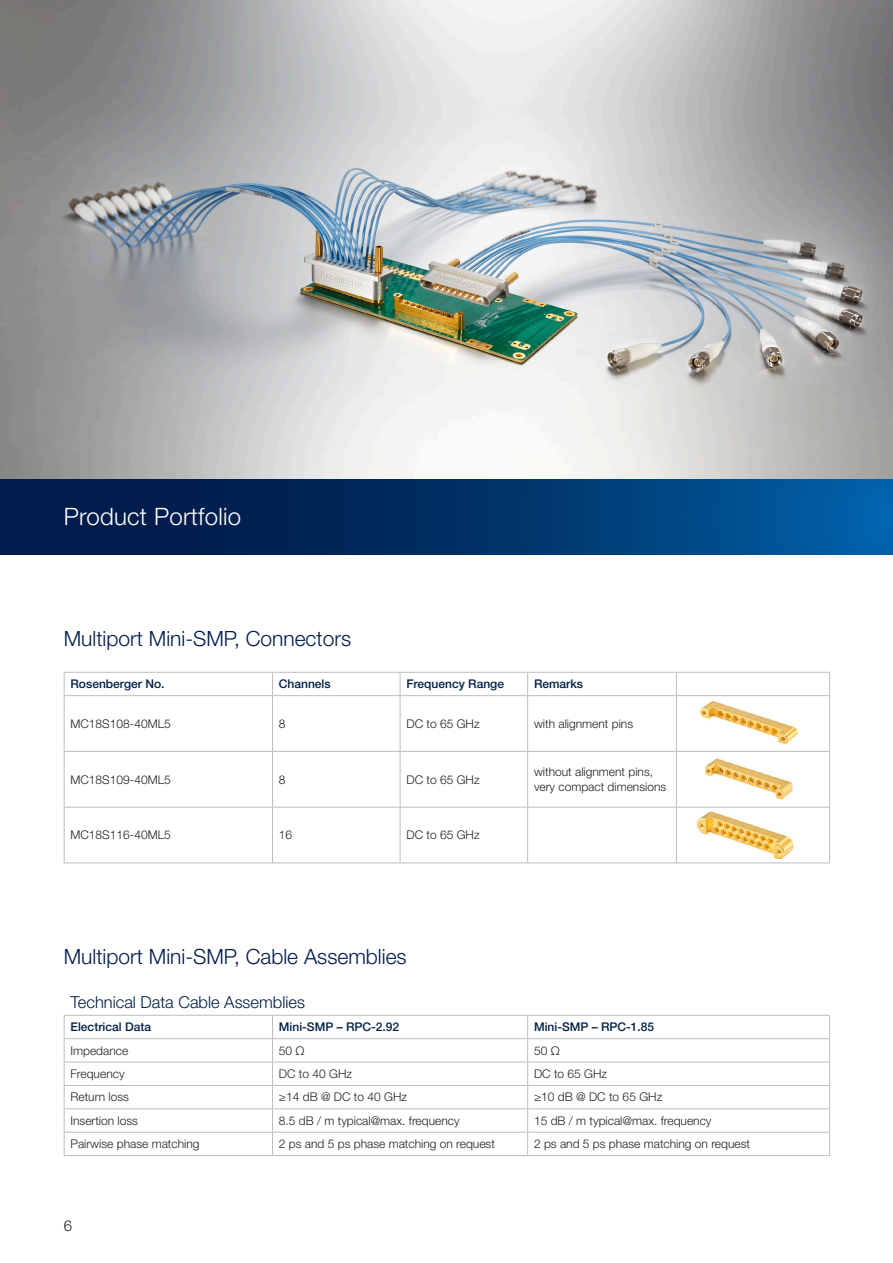
<style>
.page{position:relative;width:893px;height:1263px;background:#fff}
.page>*{position:absolute;margin:0;border:0;box-sizing:border-box;transform-origin:0 0}
.t1{font:300 24px "Helvetica Neue LT Pro";letter-spacing:.01em;color:#fff}
.t2{font:300 21px "Helvetica Neue LT Pro";color:#001c4c}
.t3{font:300 16.5px "Helvetica Neue LT Pro";color:#002048}
.t4{font:300 15px "Helvetica Neue LT Pro";color:#231f20}
.t5{font:300 12px/15px "Helvetica Neue LT Pro";color:#231f20}
.t6{font:500 12px "Helvetica Neue LT Pro";color:#002048}
</style>
<div class="page">
<svg style="left:0;top:478px;width:893px;height:77px;background:#02366d"></svg>
<img style="left:0;top:0;width:893px;height:478px">
<hr style="left:272px;top:696px;width:1px;height:55px;background:#bcbdc0">
<hr style="left:400px;top:696px;width:1px;height:55px;background:#bcbdc0">
<hr style="left:272px;top:752px;width:1px;height:55px;background:#bcbdc0">
<hr style="left:400px;top:752px;width:1px;height:55px;background:#bcbdc0">
<hr style="left:272px;top:807px;width:1px;height:55px;background:#bcbdc0">
<hr style="left:400px;top:807px;width:1px;height:55px;background:#bcbdc0">
<hr style="left:64px;top:695px;width:209px;height:1px;background:#bcbdc0">
<hr style="left:273px;top:695px;width:127px;height:1px;background:#bcbdc0">
<hr style="left:64px;top:751px;width:209px;height:1px;background:#bcbdc0">
<hr style="left:273px;top:751px;width:127px;height:1px;background:#bcbdc0">
<hr style="left:64px;top:807px;width:209px;height:1px;background:#bcbdc0">
<hr style="left:273px;top:807px;width:127px;height:1px;background:#bcbdc0">
<hr style="left:64px;top:862px;width:209px;height:1px;background:#bcbdc0">
<hr style="left:273px;top:862px;width:127px;height:1px;background:#bcbdc0">
<hr style="left:64px;top:672px;width:209px;height:1px;background:#bcbdc0">
<hr style="left:273px;top:672px;width:127px;height:1px;background:#bcbdc0">
<svg style="left:272px;top:673px;width:1px;height:22px"></svg>
<hr style="left:400px;top:672px;width:128px;height:1px;background:#bcbdc0">
<svg style="left:400px;top:673px;width:1px;height:22px"></svg>
<hr style="left:528px;top:672px;width:148px;height:1px;background:#bcbdc0">
<hr style="left:400px;top:695px;width:128px;height:1px;background:#bcbdc0">
<hr style="left:528px;top:695px;width:148px;height:1px;background:#bcbdc0">
<hr style="left:400px;top:751px;width:128px;height:1px;background:#bcbdc0">
<hr style="left:528px;top:751px;width:148px;height:1px;background:#bcbdc0">
<hr style="left:400px;top:807px;width:128px;height:1px;background:#bcbdc0">
<hr style="left:528px;top:807px;width:148px;height:1px;background:#bcbdc0">
<hr style="left:400px;top:862px;width:128px;height:1px;background:#bcbdc0">
<hr style="left:528px;top:862px;width:148px;height:1px;background:#bcbdc0">
<svg style="left:64px;top:673px;width:1px;height:22px"></svg>
<hr style="left:64px;top:696px;width:1px;height:55px;background:#bcbdc0">
<hr style="left:64px;top:752px;width:1px;height:55px;background:#bcbdc0">
<hr style="left:64px;top:807px;width:1px;height:55px;background:#bcbdc0">
<svg style="left:527px;top:673px;width:1px;height:22px"></svg>
<hr style="left:676px;top:672px;width:154px;height:1px;background:#bcbdc0">
<svg style="left:676px;top:673px;width:1px;height:22px"></svg>
<svg style="left:829px;top:673px;width:1px;height:22px"></svg>
<hr style="left:527px;top:696px;width:1px;height:55px;background:#bcbdc0">
<hr style="left:676px;top:695px;width:154px;height:1px;background:#bcbdc0">
<hr style="left:676px;top:696px;width:1px;height:55px;background:#bcbdc0">
<hr style="left:829px;top:696px;width:1px;height:55px;background:#bcbdc0">
<hr style="left:527px;top:752px;width:1px;height:55px;background:#bcbdc0">
<hr style="left:676px;top:751px;width:154px;height:1px;background:#bcbdc0">
<hr style="left:676px;top:752px;width:1px;height:55px;background:#bcbdc0">
<hr style="left:829px;top:752px;width:1px;height:55px;background:#bcbdc0">
<hr style="left:527px;top:807px;width:1px;height:55px;background:#bcbdc0">
<hr style="left:676px;top:807px;width:154px;height:1px;background:#bcbdc0">
<hr style="left:676px;top:807px;width:1px;height:55px;background:#bcbdc0">
<hr style="left:829px;top:807px;width:1px;height:55px;background:#bcbdc0">
<hr style="left:676px;top:862px;width:154px;height:1px;background:#bcbdc0">
<img style="left:699px;top:701px;width:99px;height:43px">
<img style="left:705px;top:758px;width:88px;height:42px">
<img style="left:696px;top:811px;width:98px;height:48px">
<hr style="left:64px;top:1038px;width:209px;height:1px;background:#bcbdc0">
<hr style="left:273px;top:1038px;width:255px;height:1px;background:#bcbdc0">
<hr style="left:64px;top:1062px;width:209px;height:1px;background:#bcbdc0">
<hr style="left:273px;top:1062px;width:255px;height:1px;background:#bcbdc0">
<hr style="left:64px;top:1085px;width:209px;height:1px;background:#bcbdc0">
<hr style="left:273px;top:1085px;width:255px;height:1px;background:#bcbdc0">
<hr style="left:64px;top:1108px;width:209px;height:1px;background:#bcbdc0">
<hr style="left:273px;top:1108px;width:255px;height:1px;background:#bcbdc0">
<hr style="left:64px;top:1132px;width:209px;height:1px;background:#bcbdc0">
<hr style="left:273px;top:1132px;width:255px;height:1px;background:#bcbdc0">
<hr style="left:64px;top:1155px;width:209px;height:1px;background:#bcbdc0">
<hr style="left:273px;top:1155px;width:255px;height:1px;background:#bcbdc0">
<hr style="left:64px;top:1015px;width:209px;height:1px;background:#bcbdc0">
<hr style="left:273px;top:1015px;width:255px;height:1px;background:#bcbdc0">
<svg style="left:272px;top:1016px;width:1px;height:139px"></svg>
<hr style="left:528px;top:1015px;width:302px;height:1px;background:#bcbdc0">
<svg style="left:527px;top:1016px;width:1px;height:139px"></svg>
<hr style="left:528px;top:1038px;width:302px;height:1px;background:#bcbdc0">
<hr style="left:528px;top:1062px;width:302px;height:1px;background:#bcbdc0">
<hr style="left:528px;top:1085px;width:302px;height:1px;background:#bcbdc0">
<hr style="left:528px;top:1108px;width:302px;height:1px;background:#bcbdc0">
<hr style="left:528px;top:1132px;width:302px;height:1px;background:#bcbdc0">
<svg style="left:829px;top:1016px;width:1px;height:139px"></svg>
<hr style="left:528px;top:1155px;width:302px;height:1px;background:#bcbdc0">
<svg style="left:64px;top:1016px;width:1px;height:139px"></svg>
<h1 class="t1" style="left:64px;top:502px;width:179px">Product Portfolio</h1>
<h2 class="t2" style="left:64px;top:626px;width:289px">Multiport Mini-SMP, Connectors</h2>
<p class="t6" style="left:71px;top:677px;width:96px">Rosenberger No.</p>
<p class="t6" style="left:279px;top:677px;width:53px">Channels</p>
<p class="t6" style="left:406px;top:677px;width:99px">Frequency Range</p>
<p class="t6" style="left:534px;top:677px;width:51px">Remarks</p>
<p class="t5" style="left:71px;top:716px;width:102px">MC18S108-40ML5</p>
<p class="t5" style="left:279px;top:716px;width:8px">8</p>
<p class="t5" style="left:406px;top:716px;width:75px">DC to 65 GHz</p>
<p class="t5" style="left:534px;top:716px;width:101px">with alignment pins</p>
<p class="t5" style="left:71px;top:771px;width:102px">MC18S109-40ML5</p>
<p class="t5" style="left:279px;top:771px;width:8px">8</p>
<p class="t5" style="left:406px;top:771px;width:75px">DC to 65 GHz</p>
<p class="t5" style="left:534px;top:764px;width:134px">without alignment pins, very compact dimensions</p>
<p class="t5" style="left:71px;top:827px;width:102px">MC18S116-40ML5</p>
<p class="t5" style="left:279px;top:827px;width:15px">16</p>
<p class="t5" style="left:406px;top:827px;width:75px">DC to 65 GHz</p>
<h2 class="t2" style="left:64px;top:944px;width:344px">Multiport Mini-SMP, Cable Assemblies</h2>
<h3 class="t3" style="left:71px;top:992px;width:236px">Technical Data Cable Assemblies</h3>
<p class="t6" style="left:71px;top:1020px;width:82px">Electrical Data</p>
<p class="t6" style="left:279px;top:1020px;width:122px">Mini-SMP – RPC-2.92</p>
<p class="t6" style="left:534px;top:1020px;width:122px">Mini-SMP – RPC-1.85</p>
<p class="t5" style="left:71px;top:1043px;width:59px">Impedance</p>
<p class="t5" style="left:279px;top:1043px;width:27px">50 Ω</p>
<p class="t5" style="left:534px;top:1043px;width:27px">50 Ω</p>
<p class="t5" style="left:71px;top:1066px;width:56px">Frequency</p>
<p class="t5" style="left:279px;top:1066px;width:75px">DC to 40 GHz</p>
<p class="t5" style="left:534px;top:1066px;width:75px">DC to 65 GHz</p>
<p class="t5" style="left:71px;top:1089px;width:60px">Return loss</p>
<p class="t5" style="left:279px;top:1089px;width:130px">≥14 dB @ DC to 40 GHz</p>
<p class="t5" style="left:534px;top:1089px;width:130px">≥10 dB @ DC to 65 GHz</p>
<p class="t5" style="left:71px;top:1113px;width:69px">Insertion loss</p>
<p class="t5" style="left:279px;top:1113px;width:182px">8.5 dB / m typical@max. frequency</p>
<p class="t5" style="left:534px;top:1113px;width:179px">15 dB / m typical@max. frequency</p>
<p class="t5" style="left:71px;top:1136px;width:130px">Pairwise phase matching</p>
<p class="t5" style="left:279px;top:1136px;width:218px">2 ps and 5 ps phase matching on request</p>
<p class="t5" style="left:534px;top:1136px;width:218px">2 ps and 5 ps phase matching on request</p>
<p class="t4" style="left:64px;top:1217px;width:10px">6</p>
</div>
